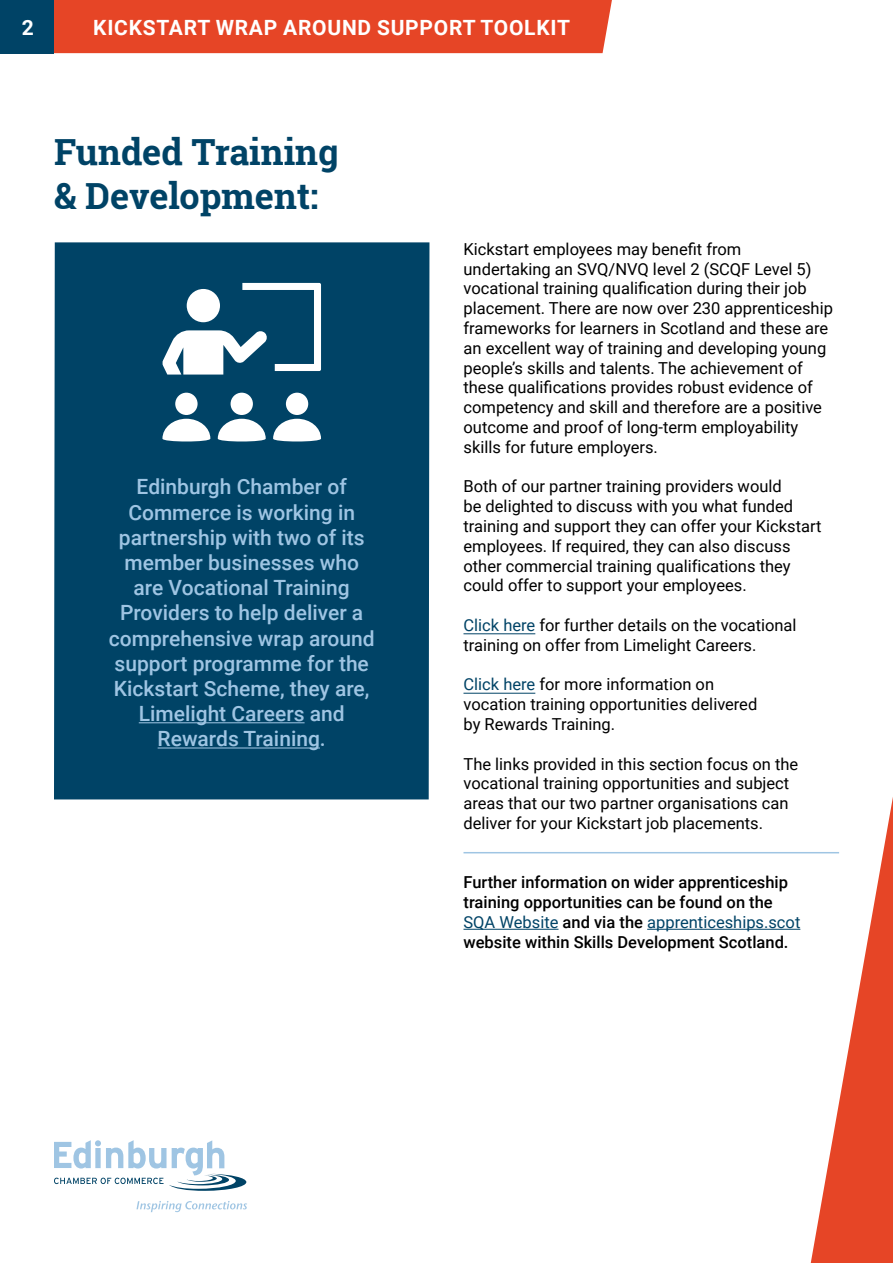
<style>
.page{position:relative;width:893px;height:1263px;background:#fff}
.page>*{position:absolute;margin:0;border:0;box-sizing:border-box;transform-origin:0 0}
.t1{font:700 36px/43.2px "Roboto Slab";color:#004366}
.t2{font:500 21px/25.2px "Roboto";color:#9fc5e3;text-align:center}
.t3{font:700 21px "Roboto";letter-spacing:.035em;color:#fff}
.t4{font:16.5px/19.8px "Roboto";color:#000}
.t5{font:500 16.5px/19.8px "Roboto";color:#000}
.s1{color:#004366}
.s2{font-weight:400;color:#004366}
</style>
<div class="page">
<div style="left:53px;top:0;width:559px;height:53px;background:#e64526"></div>
<div style="left:0;top:0;width:53px;height:53px;background:#004366"></div>
<div style="left:54px;top:242px;width:375px;height:557px;background:#004366"></div>
<hr style="left:463px;top:929px;width:95px;height:1px;background:#004366">
<hr style="left:647px;top:929px;width:153px;height:1px;background:#004366">
<hr style="left:463px;top:693px;width:72px;height:1px;background:#004366">
<hr style="left:463px;top:633px;width:72px;height:1px;background:#004366">
<hr style="left:463px;top:852px;width:376px;height:1px;background:#9fc5e3">
<hr style="left:139px;top:722px;width:166px;height:1px;background:#9fc5e3">
<hr style="left:158px;top:747px;width:162px;height:1px;background:#9fc5e3">
<svg style="left:162px;top:283px;width:159px;height:159px"></svg>
<svg style="left:811px;top:797px;width:82px;height:466px"></svg>
<svg style="left:54px;top:1140px;width:192px;height:51px"></svg>
<svg style="left:136px;top:1201px;width:111px;height:11px"></svg>
<p class="t3" style="left:22px;top:13px;width:14px">2</p>
<p class="t3" style="left:93px;top:13px;width:478px">KICKSTART WRAP AROUND SUPPORT TOOLKIT</p>
<h1 class="t1" style="left:54px;top:130px;width:286px">Funded Training &amp; Development:</h1>
<p class="t2" style="left:109px;top:474px;width:267px">Edinburgh Chamber of<br>Commerce is working in partnership with two of its member businesses who are Vocational Training<br>Providers to help deliver a comprehensive wrap around support programme for the<br>Kickstart Scheme, they are,<br>Limelight Careers and<br>Rewards Training.</p>
<p class="t4" style="left:463px;top:238px;width:371px">Kickstart employees may benefit from<br>undertaking an SVQ/NVQ level 2 (SCQF Level 5) vocational training qualification during their job placement. There are now over 230 apprenticeship frameworks for learners in Scotland and these are an excellent way of training and developing young people’s skills and talents. The achievement of these qualifications provides robust evidence of competency and skill and therefore are a positive outcome and proof of long-term employability skills for future employers.</p>
<p class="t4" style="left:463px;top:476px;width:359px">Both of our partner training providers would<br>be delighted to discuss with you what funded training and support they can offer your Kickstart employees. If required, they can also discuss other commercial training qualifications they could offer to support your employees.</p>
<p class="t4" style="left:463px;top:615px;width:335px"><span class="s1">Click here</span> for further details on the vocational training on offer from Limelight Careers.</p>
<p class="t4" style="left:463px;top:674px;width:295px"><span class="s1">Click here</span> for more information on vocation training opportunities delivered by Rewards Training.</p>
<p class="t4" style="left:463px;top:753px;width:336px">The links provided in this section focus on the vocational training opportunities and subject areas that our two partner organisations can deliver for your Kickstart job placements.</p>
<p class="t5" style="left:463px;top:872px;width:338px">Further information on wider apprenticeship training opportunities can be found on the <span class="s2">SQA Website</span> and via the <span class="s2">apprenticeships.scot </span>website within Skills Development Scotland.</p>
</div>
